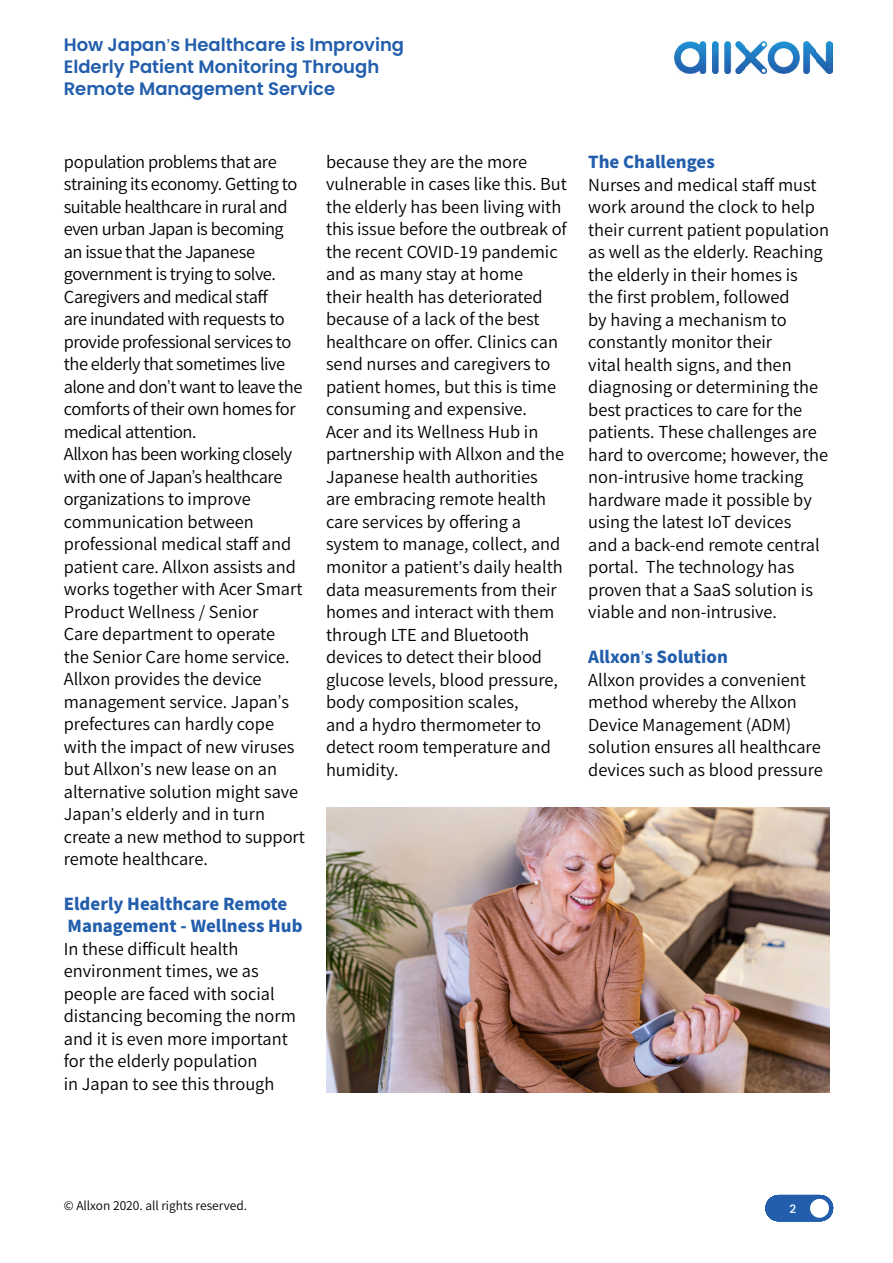
<style>
.page{position:relative;width:893px;height:1263px;background:#fff}
.page>*{position:absolute;margin:0;border:0;box-sizing:border-box;transform-origin:0 0}
.t1{font:500 19.35px "Poppins";color:#fff}
.t2{font:600 18px/21.6px "Poppins";color:#225eac}
.t3{font:16.5px/22.5px "Source Han Sans TW";color:#000}
.t4{font:800 16.5px/22.5px "Source Han Sans TW";color:#225eac}
.t5{font:12px "Source Han Sans TW";color:#000}
.s1{font-family:"Arial";font-weight:400}
.s2{font-family:"Arial"}
.s3{font-weight:800;color:#225eac}
.s4{font-family:"Arial";color:#225eac}
</style>
<div class="page">
<svg style="left:765px;top:1195px;width:69px;height:26px;background:#376db4"></svg>
<div style="left:810px;top:1199px;width:19px;height:19px;background:#fff;border-radius:50%"></div>
<img style="left:674px;top:41px;width:159px;height:33px">
<img style="left:326px;top:808px;width:503px;height:285px">
<p class="t2" style="left:64px;top:34px;width:342px">How Japan<span class="s1">’</span>s Healthcare is Improving<br>Elderly Patient Monitoring Through<br>Remote Management Service</p>
<p class="t3" style="left:64px;top:151px;width:243px">population problems that are straining its economy. Getting to suitable healthcare in rural and even urban Japan is becoming an issue that the Japanese government is trying to solve.<br>Caregivers and medical staff<br>are inundated with requests to provide professional services to the elderly that sometimes live alone and don<span class="s2">’</span>t want to leave the comforts of their own homes for medical attention.<br>Allxon has been working closely with one of Japan<span class="s2">’</span>s healthcare organizations to improve communication between professional medical staff and patient care. Allxon assists and works together with Acer Smart<br>Product Wellness / Senior<br>Care department to operate<br>the Senior Care home service.<br>Allxon provides the device management service. Japan<span class="s2">’</span>s prefectures can hardly cope with the impact of new viruses but Allxon<span class="s2">’</span>s new lease on an alternative solution might save<br>Japan<span class="s2">’</span>s elderly and in turn create a new method to support remote healthcare.</p>
<p class="t4" style="left:64px;top:892px;width:240px">Elderly Healthcare Remote<br>Management - Wellness Hub</p>
<p class="t3" style="left:64px;top:937px;width:234px">In these difficult health environment times, we as people are faced with social distancing becoming the norm and it is even more important for the elderly population<br>in Japan to see this through</p>
<p class="t3" style="left:326px;top:151px;width:242px">because they are the more vulnerable in cases like this. But the elderly has been living with this issue before the outbreak of the recent COVID-19 pandemic and as many stay at home<br>their health has deteriorated because of a lack of the best healthcare on offer. Clinics can send nurses and caregivers to patient homes, but this is time consuming and expensive.<br>Acer and its Wellness Hub in partnership with Allxon and the<br>Japanese health authorities<br>are embracing remote health care services by offering a system to manage, collect, and monitor a patient<span class="s2">’</span>s daily health data measurements from their homes and interact with them through LTE and Bluetooth devices to detect their blood glucose levels, blood pressure, body composition scales,<br>and a hydro thermometer to detect room temperature and humidity.</p>
<p class="t4" style="left:588px;top:151px;width:128px">The Challenges</p>
<p class="t3" style="left:588px;top:174px;width:242px">Nurses and medical staff must work around the clock to help their current patient population as well as the elderly. Reaching the elderly in their homes is<br>the first problem, followed<br>by having a mechanism to constantly monitor their<br>vital health signs, and then diagnosing or determining the best practices to care for the patients. These challenges are hard to overcome; however, the non-intrusive home tracking hardware made it possible by using the latest IoT devices<br>and a back-end remote central portal. The technology has proven that a SaaS solution is viable and non-intrusive.</p>
<p class="t3" style="left:588px;top:646px;width:236px"><span class="s3">Allxon</span><span class="s4">’</span><span class="s3">s Solution<br></span>Allxon provides a convenient method whereby the Allxon<br>Device Management (ADM) solution ensures all healthcare devices such as blood pressure</p>
<p class="t5" style="left:64px;top:1199px;width:185px">© Allxon 2020. all rights reserved.</p>
<p class="t1" style="left:780px;top:1197px;width:21px">0 1<sup>2</sup></p>
</div>
